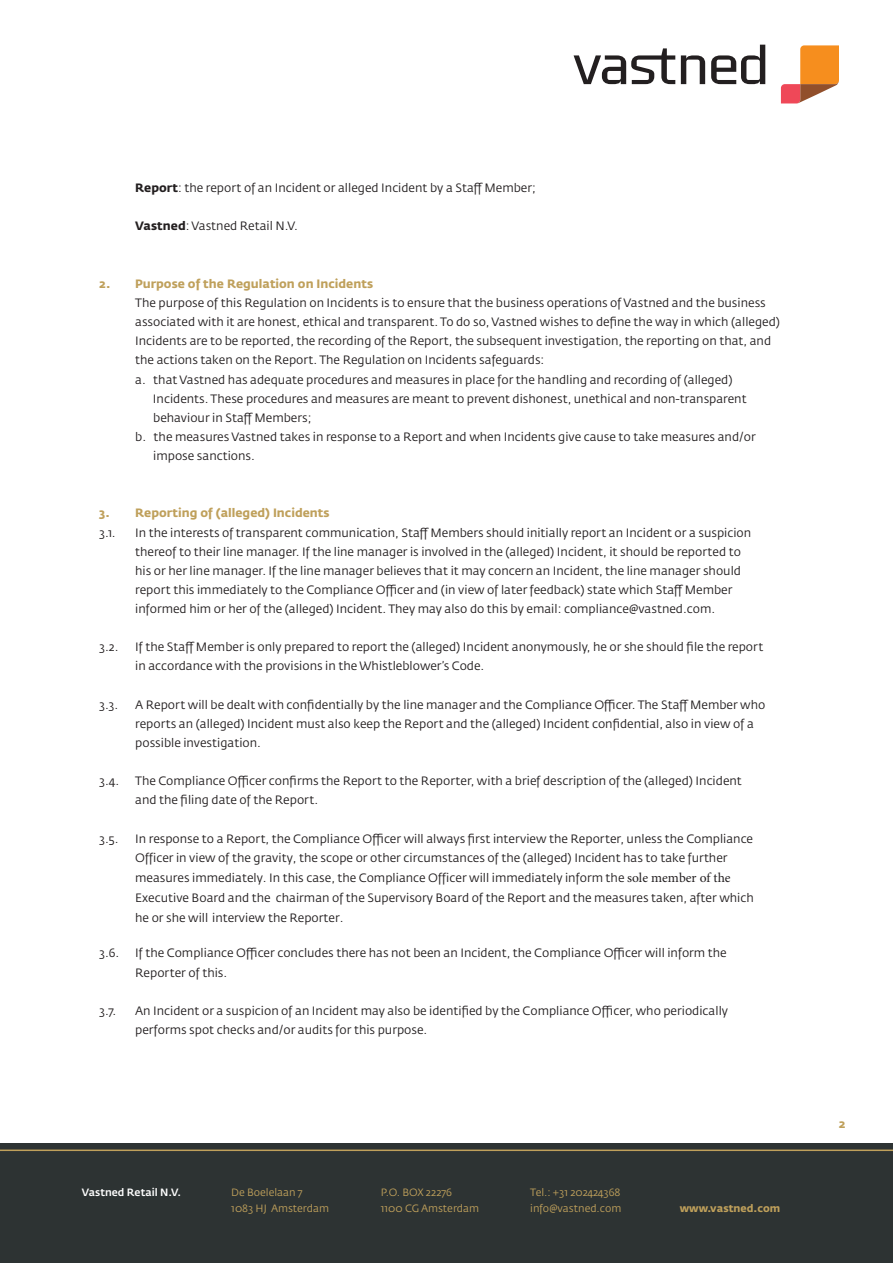
<style>
.page{position:relative;width:893px;height:1263px;background:#fff}
.page>*{position:absolute;margin:0;border:0;box-sizing:border-box;transform-origin:0 0}
.t1{font:12px/19.2px "Fedra Sans Std";color:#231f20}
.t2{font:700 12px "Fedra Sans Std";color:#bfa05b}
.t3{font:10.5px/16.5px "Fedra Sans Std";color:#bfa05b}
.t4{font:500 10.5px "Fedra Sans Std";color:#fff}
.t5{font:700 10.5px "Fedra Sans Std";color:#bfa05b}
.s1{font-weight:700}
.s2{font-family:"Minion Pro";font-size:13.5px}
</style>
<div class="page">
<svg style="left:681px;top:55px;width:24px;height:29px"></svg>
<svg style="left:711px;top:45px;width:54px;height:39px"></svg>
<svg style="left:574px;top:48px;width:101px;height:36px"></svg>
<svg style="left:781px;top:45px;width:58px;height:58px"></svg>
<div style="left:0;top:1144px;width:893px;height:119px;background:#2d3333"></div>
<hr style="left:0;top:1149px;width:893px;height:2px;background:#bfa05b">
<p class="t1" style="left:135px;top:178px;width:402px"><span class="s1">Report</span>: the report of an Incident or alleged Incident by a Staff Member;</p>
<p class="t1" style="left:135px;top:217px;width:164px"><span class="s1">Vastned</span>: Vastned Retail N.V.</p>
<p class="t2" style="left:99px;top:276px;width:275px">2. Purpose of the Regulation on Incidents</p>
<p class="t1" style="left:135px;top:293px;width:632px">The purpose of this Regulation on Incidents is to ensure that the business operations of Vastned and the business</p>
<p class="t1" style="left:135px;top:312px;width:646px">associated with it are honest, ethical and transparent. To do so, Vastned wishes to define the way in which (alleged)</p>
<p class="t1" style="left:135px;top:331px;width:637px">Incidents are to be reported, the recording of the Report, the subsequent investigation, the reporting on that, and</p>
<p class="t1" style="left:135px;top:351px;width:411px">the actions taken on the Report. The Regulation on Incidents safeguards:</p>
<p class="t1" style="left:135px;top:370px;width:599px">a. that Vastned has adequate procedures and measures in place for the handling and recording of (alleged)</p>
<p class="t1" style="left:153px;top:389px;width:595px">Incidents. These procedures and measures are meant to prevent dishonest, unethical and non-transparent</p>
<p class="t1" style="left:153px;top:408px;width:160px">behaviour in Staff Members;</p>
<p class="t1" style="left:135px;top:427px;width:622px">b. the measures Vastned takes in response to a Report and when Incidents give cause to take measures and/or</p>
<p class="t1" style="left:153px;top:446px;width:103px">impose sanctions.</p>
<p class="t2" style="left:99px;top:506px;width:232px">3. Reporting of (alleged) Incidents</p>
<p class="t1" style="left:99px;top:523px;width:18px">3.1.</p>
<p class="t1" style="left:135px;top:523px;width:618px">In the interests of transparent communication, Staff Members should initially report an Incident or a suspicion thereof to their line manager. If the line manager is involved in the (alleged) Incident, it should be reported to his or her line manager. If the line manager believes that it may concern an Incident, the line manager should report this immediately to the Compliance Officer and (in view of later feedback) state which Staff Member informed him or her of the (alleged) Incident. They may also do this by email: compliance@vastned.com.</p>
<p class="t1" style="left:99px;top:637px;width:21px">3.2.</p>
<p class="t1" style="left:135px;top:637px;width:630px">If the Staff Member is only prepared to report the (alleged) Incident anonymously, he or she should file the report in accordance with the provisions in the Whistleblower’s Code.</p>
<p class="t1" style="left:99px;top:695px;width:21px">3.3.</p>
<p class="t1" style="left:135px;top:695px;width:632px">A Report will be dealt with confidentially by the line manager and the Compliance Officer. The Staff Member who reports an (alleged) Incident must also keep the Report and the (alleged) Incident confidential, also in view of a possible investigation.</p>
<p class="t1" style="left:99px;top:771px;width:22px">3.4.</p>
<p class="t1" style="left:135px;top:771px;width:608px">The Compliance Officer confirms the Report to the Reporter, with a brief description of the (alleged) Incident and the filing date of the Report.</p>
<p class="t1" style="left:99px;top:829px;width:21px">3.5.</p>
<p class="t1" style="left:135px;top:828px;width:620px;line-height:20px">In response to a Report, the Compliance Officer will always first interview the Reporter, unless the Compliance Officer in view of the gravity, the scope or other circumstances of the (alleged) Incident has to take further measures immediately. In this case, the Compliance Officer will immediately inform the <span class="s2">sole member of the </span>Executive Board and the chairman of the Supervisory Board of the Report and the measures taken, after which</p>
<p class="t1" style="left:135px;top:908px;width:210px">he or she will interview the Reporter.</p>
<p class="t1" style="left:99px;top:943px;width:21px">3.6.</p>
<p class="t1" style="left:135px;top:943px;width:593px">If the Compliance Officer concludes there has not been an Incident, the Compliance Officer will inform the<br>Reporter of this.</p>
<p class="t1" style="left:99px;top:1001px;width:19px">3.7.</p>
<p class="t1" style="left:135px;top:1001px;width:594px">An Incident or a suspicion of an Incident may also be identified by the Compliance Officer, who periodically performs spot checks and/or audits for this purpose.</p>
<p class="t4" style="left:82px;top:1185px;width:101px">Vastned Retail N.V.</p>
<p class="t3" style="left:231px;top:1184px;width:99px">De Boelelaan 7<br>1083 HJ Amsterdam</p>
<p class="t3" style="left:381px;top:1184px;width:100px">P.O. BOX 22276<br>1100 CG Amsterdam</p>
<p class="t3" style="left:530px;top:1184px;width:93px">Tel.: +31 202424368 info@vastned.com</p>
<p class="t5" style="left:680px;top:1202px;width:102px">www.vastned.com</p>
<p class="t2" style="left:839px;top:1116px;width:8px">2</p>
</div>
